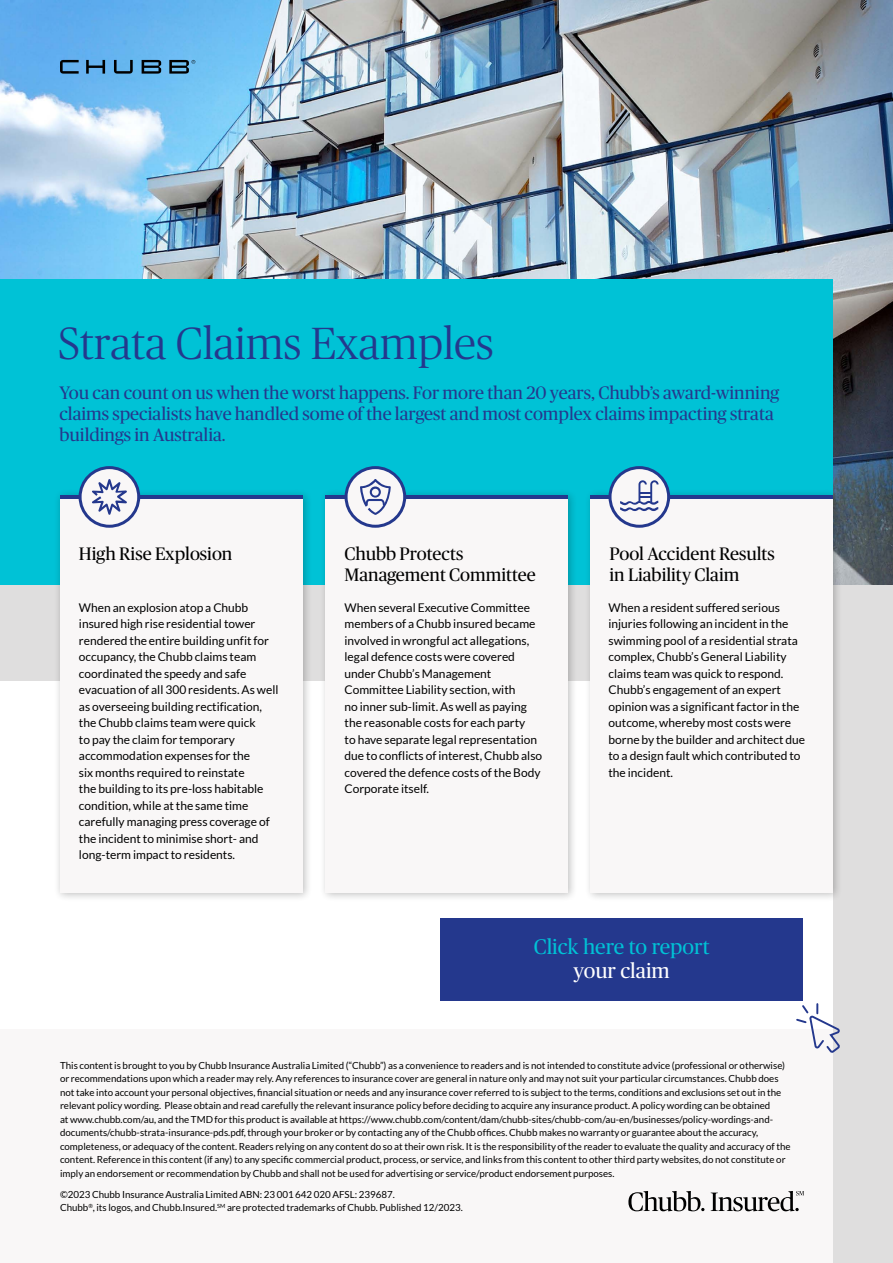
<style>
.page{position:relative;width:893px;height:1263px;background:#fff}
.page>*{position:absolute;margin:0;border:0;box-sizing:border-box;transform-origin:0 0}
.t1{font:300 45px "Chubb Publico";color:#24388d}
.t2{font:21px "Chubb Publico";color:#00c2d6}
.t3{font:21px "Chubb Publico";color:#fff}
.t4{font:18px/21px "Chubb Publico";color:#24388d}
.t5{font:18px/21px "Chubb Publico";color:#000}
.t6{font:12px/16.5px "Lato";color:#000}
.t7{font:9.75px/13.5px "Lato";color:#000}
</style>
<div class="page">
<div style="left:0;top:396px;width:893px;height:867px;background:#dfdede"></div>
<div style="left:0;top:681px;width:832px;height:582px;background:#fff"></div>
<div style="left:0;top:1029px;width:832px;height:234px;background:#f9f7f7"></div>
<img style="left:0;top:0;width:893px;height:585px">
<div style="left:0;top:279px;width:833px;height:306px;background:#00c2d6"></div>
<svg style="left:60px;top:60px;width:135px;height:14px;background:#44789f"></svg>
<svg style="left:628px;top:1191px;width:76px;height:20px"></svg>
<svg style="left:711px;top:1191px;width:93px;height:20px"></svg>
<svg style="left:796px;top:1002px;width:44px;height:52px"></svg>
<div style="left:440px;top:918px;width:363px;height:83px;background:#24388d"></div>
<div style="left:53px;top:489px;width:259px;height:413px;background:#000;opacity:.25"></div>
<div style="left:60px;top:495px;width:243px;height:398px;background:#f9f7f7"></div>
<div style="left:584px;top:489px;width:259px;height:413px;background:#000;opacity:.25"></div>
<div style="left:590px;top:495px;width:243px;height:398px;background:#f9f7f7"></div>
<hr style="left:60px;top:495px;width:242px;height:3px;background:#24388d">
<svg style="left:80px;top:468px;width:59px;height:58px"></svg>
<div style="left:79px;top:466px;width:61px;height:62px;border:3px solid #24388d;border-radius:50%"></div>
<div style="left:319px;top:489px;width:259px;height:413px;background:#000;opacity:.25"></div>
<div style="left:326px;top:495px;width:242px;height:398px;background:#f9f7f7"></div>
<hr style="left:326px;top:495px;width:242px;height:3px;background:#24388d">
<hr style="left:591px;top:495px;width:242px;height:3px;background:#24388d">
<div style="left:346px;top:468px;width:59px;height:58px;background:#f9f7f7;border-radius:50%"></div>
<div style="left:345px;top:466px;width:61px;height:62px;border:3px solid #24388d;border-radius:50%"></div>
<svg style="left:610px;top:468px;width:59px;height:58px"></svg>
<div style="left:608px;top:466px;width:62px;height:62px;border:3px solid #24388d;border-radius:50%"></div>
<svg style="left:92px;top:479px;width:35px;height:36px"></svg>
<svg style="left:360px;top:479px;width:31px;height:36px"></svg>
<svg style="left:620px;top:480px;width:39px;height:31px"></svg>
<h1 class="t1" style="left:58px;top:313px;width:437px">Strata Claims Examples</h1>
<h3 class="t4" style="left:60px;top:381px;width:721px">You can count on us when the worst happens. For more than 20 years, Chubb’s award-winning claims specialists have handled some of the largest and most complex claims impacting strata buildings in Australia.</h3>
<h3 class="t5" style="left:79px;top:542px;width:155px">High Rise Explosion</h3>
<p class="t6" style="left:79px;top:599px;width:201px">When an explosion atop a Chubb insured high rise residential tower rendered the entire building unfit for occupancy, the Chubb claims team coordinated the speedy and safe evacuation of all 300 residents. As well as overseeing building rectification, the Chubb claims team were quick<br>to pay the claim for temporary accommodation expenses for the<br>six months required to reinstate<br>the building to its pre-loss habitable condition, while at the same time carefully managing press coverage of the incident to minimise short- and long-term impact to residents.</p>
<p class="t6" style="left:608px;top:599px;width:198px">When a resident suffered serious injuries following an incident in the swimming pool of a residential strata complex, Chubb’s General Liability claims team was quick to respond.<br>Chubb’s engagement of an expert opinion was a significant factor in the outcome, whereby most costs were borne by the builder and architect due to a design fault which contributed to the incident.</p>
<h3 class="t5" style="left:345px;top:542px;width:193px">Chubb Protects<br>Management Committee</h3>
<h3 class="t5" style="left:610px;top:542px;width:167px">Pool Accident Results in Liability Claim</h3>
<p class="t6" style="left:345px;top:599px;width:199px">When several Executive Committee members of a Chubb insured became involved in wrongful act allegations, legal defence costs were covered under Chubb’s Management Committee Liability section, with<br>no inner sub-limit. As well as paying the reasonable costs for each party<br>to have separate legal representation due to conflicts of interest, Chubb also covered the defence costs of the Body Corporate itself.</p>
<h2 class="t2" style="left:534px;top:932px;width:177px">Click here to report</h2>
<h2 class="t3" style="left:574px;top:956px;width:98px">your claim</h2>
<p class="t7" style="left:60px;top:1058px;width:732px">This content is brought to you by Chubb Insurance Australia Limited (“Chubb”) as a convenience to readers and is not intended to constitute advice (professional or otherwise) or recommendations upon which a reader may rely. Any references to insurance cover are general in nature only and may not suit your particular circumstances. Chubb does not take into account your personal objectives, financial situation or needs and any insurance cover referred to is subject to the terms, conditions and exclusions set out in the relevant policy wording. Please obtain and read carefully the relevant insurance policy before deciding to acquire any insurance product. A policy wording can be obtained<br>at www.chubb.com/au, and the TMD for this product is available at https://www.chubb.com/content/dam/chubb-sites/chubb-com/au-en/businesses/policy-wordings-and&shy;documents/chubb-strata-insurance-pds.pdf, through your broker or by contacting any of the Chubb offices. Chubb makes no warranty or guarantee about the accuracy, completeness, or adequacy of the content. Readers relying on any content do so at their own risk. It is the responsibility of the reader to evaluate the quality and accuracy of the content. Reference in this content (if any) to any specific commercial product, process, or service, and links from this content to other third party websites, do not constitute or imply an endorsement or recommendation by Chubb and shall not be used for advertising or service/product endorsement purposes.</p>
<p class="t7" style="left:60px;top:1187px;width:404px">©2023 Chubb Insurance Australia Limited ABN: 23 001 642 020 AFSL: 239687.<br>Chubb<sup>®</sup>, its logos, and Chubb.Insured.<sup>SM</sup> are protected trademarks of Chubb. Published 12/2023.</p>
</div>
